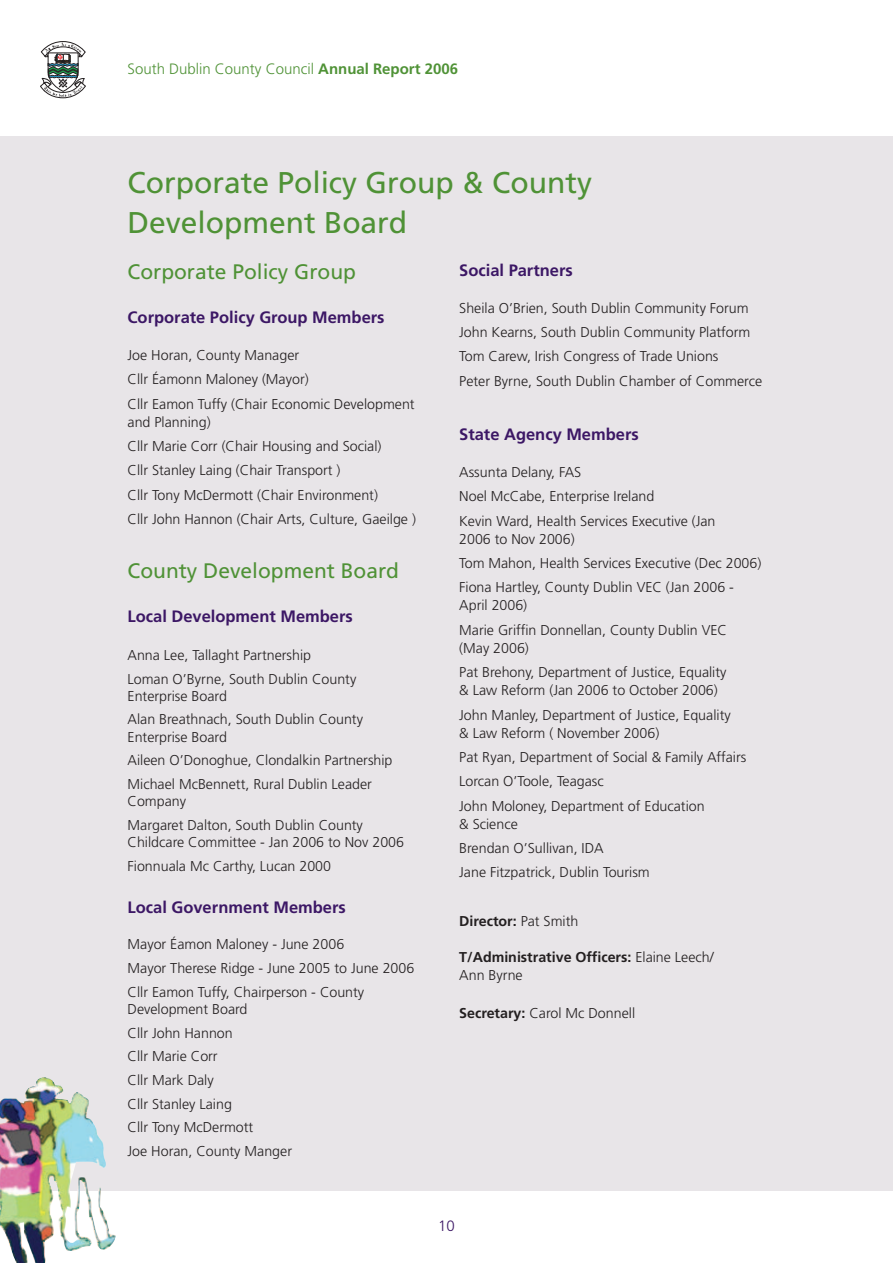
<style>
.page{position:relative;width:893px;height:1263px;background:#fff}
.page>*{position:absolute;margin:0;border:0;box-sizing:border-box;transform-origin:0 0}
.t1{font:30px/40.5px "Frutiger";color:#4f9236}
.t2{font:21px "Frutiger";color:#4f9236}
.t3{font:700 16.5px "Frutiger";color:#3c1765}
.t4{font:300 15px "Frutiger";color:#4f9236}
.t5{font:300 15px "Frutiger";color:#3c1765}
.t6{font:300 14.25px/24.5px "Frutiger";color:#231f20}
.t7{font:700 14.25px/18px "Frutiger";color:#231f20}
.s1{font-weight:700}
.s2{font-weight:300}
</style>
<div class="page">
<div style="left:0;top:136px;width:893px;height:1055px;background:#e8e5e8"></div>
<svg style="left:40px;top:41px;width:46px;height:57px"></svg>
<img style="left:0;top:1077px;width:116px;height:186px">
<p class="t4" style="left:128px;top:63px;width:332px">South Dublin County Council <span class="s1">Annual Report 2006</span></p>
<h1 class="t1" style="left:128px;top:164px;width:466px">Corporate Policy Group &amp; County<br>Development Board</h1>
<h2 class="t2" style="left:128px;top:264px;width:230px">Corporate Policy Group</h2>
<p class="t3" style="left:128px;top:311px;width:258px">Corporate Policy Group Members</p>
<p class="t6" style="left:128px;top:344px;width:289px">Joe Horan, County Manager<br>Cllr Éamonn Maloney (Mayor)<br>Cllr Eamon Tuffy (Chair Economic Development</p>
<p class="t6" style="left:128px;top:410px;width:290px">and Planning)<br>Cllr Marie Corr (Chair Housing and Social)<br>Cllr Stanley Laing (Chair Transport )<br>Cllr Tony McDermott (Chair Environment)<br>Cllr John Hannon (Chair Arts, Culture, Gaeilge )</p>
<h2 class="t2" style="left:128px;top:562px;width:273px">County Development Board</h2>
<p class="t3" style="left:128px;top:609px;width:227px">Local Development Members</p>
<p class="t6" style="left:128px;top:644px;width:230px;line-height:23.7px">Anna Lee, Tallaght Partnership<br>Loman O’Byrne, South Dublin County</p>
<p class="t6" style="left:128px;top:685px;width:237px;line-height:23.7px">Enterprise Board<br>Alan Breathnach, South Dublin County</p>
<p class="t6" style="left:128px;top:726px;width:266px;line-height:23.7px">Enterprise Board<br>Aileen O’Donoghue, Clondalkin Partnership<br>Michael McBennett, Rural Dublin Leader</p>
<p class="t6" style="left:128px;top:790px;width:237px;line-height:23.7px">Company<br>Margaret Dalton, South Dublin County</p>
<p class="t6" style="left:128px;top:831px;width:278px;line-height:23.7px">Childcare Committee - Jan 2006 to Nov 2006<br>Fionnuala Mc Carthy, Lucan 2000</p>
<p class="t3" style="left:128px;top:900px;width:220px">Local Government Members</p>
<p class="t6" style="left:128px;top:934px;width:288px;line-height:23.7px">Mayor Éamon Maloney - June 2006<br>Mayor Therese Ridge - June 2005 to June 2006<br>Cllr Eamon Tuffy, Chairperson - County</p>
<p class="t6" style="left:128px;top:998px;width:166px;line-height:23.7px">Development Board<br>Cllr John Hannon<br>Cllr Marie Corr<br>Cllr Mark Daly<br>Cllr Stanley Laing<br>Cllr Tony McDermott<br>Joe Horan, County Manger</p>
<p class="t3" style="left:459px;top:264px;width:115px">Social Partners</p>
<p class="t6" style="left:459px;top:296px;width:304px">Sheila O’Brien, South Dublin Community Forum John Kearns, South Dublin Community Platform Tom Carew, Irish Congress of Trade Unions<br>Peter Byrne, South Dublin Chamber of Commerce</p>
<p class="t3" style="left:459px;top:428px;width:181px">State Agency Members</p>
<p class="t6" style="left:459px;top:461px;width:258px">Assunta Delany, FAS<br>Noel McCabe, Enterprise Ireland<br>Kevin Ward, Health Services Executive (Jan</p>
<p class="t6" style="left:459px;top:528px;width:304px">2006 to Nov 2006)<br>Tom Mahon, Health Services Executive (Dec 2006)<br>Fiona Hartley, County Dublin VEC (Jan 2006 -</p>
<p class="t6" style="left:459px;top:594px;width:269px">April 2006)<br>Marie Griffin Donnellan, County Dublin VEC</p>
<p class="t6" style="left:459px;top:637px;width:269px">(May 2006)<br>Pat Brehony, Department of Justice, Equality</p>
<p class="t6" style="left:459px;top:679px;width:273px">&amp; Law Reform (Jan 2006 to October 2006)<br>John Manley, Department of Justice, Equality</p>
<p class="t6" style="left:459px;top:721px;width:289px">&amp; Law Reform ( November 2006)<br>Pat Ryan, Department of Social &amp; Family Affairs Lorcan O’Toole, Teagasc<br>John Moloney, Department of Education</p>
<p class="t6" style="left:459px;top:813px;width:192px">&amp; Science<br>Brendan O’Sullivan, IDA<br>Jane Fitzpatrick, Dublin Tourism</p>
<p class="t7" style="left:459px;top:913px;width:121px">Director: <span class="s2">Pat Smith</span></p>
<p class="t7" style="left:459px;top:949px;width:256px">T/Administrative Officers: <span class="s2">Elaine Leech/<br>Ann Byrne</span></p>
<p class="t6" style="left:459px;top:1002px;width:177px"><span class="s1">Secretary:</span> Carol Mc Donnell</p>
<p class="t5" style="left:438px;top:1219px;width:18px">10</p>
</div>
